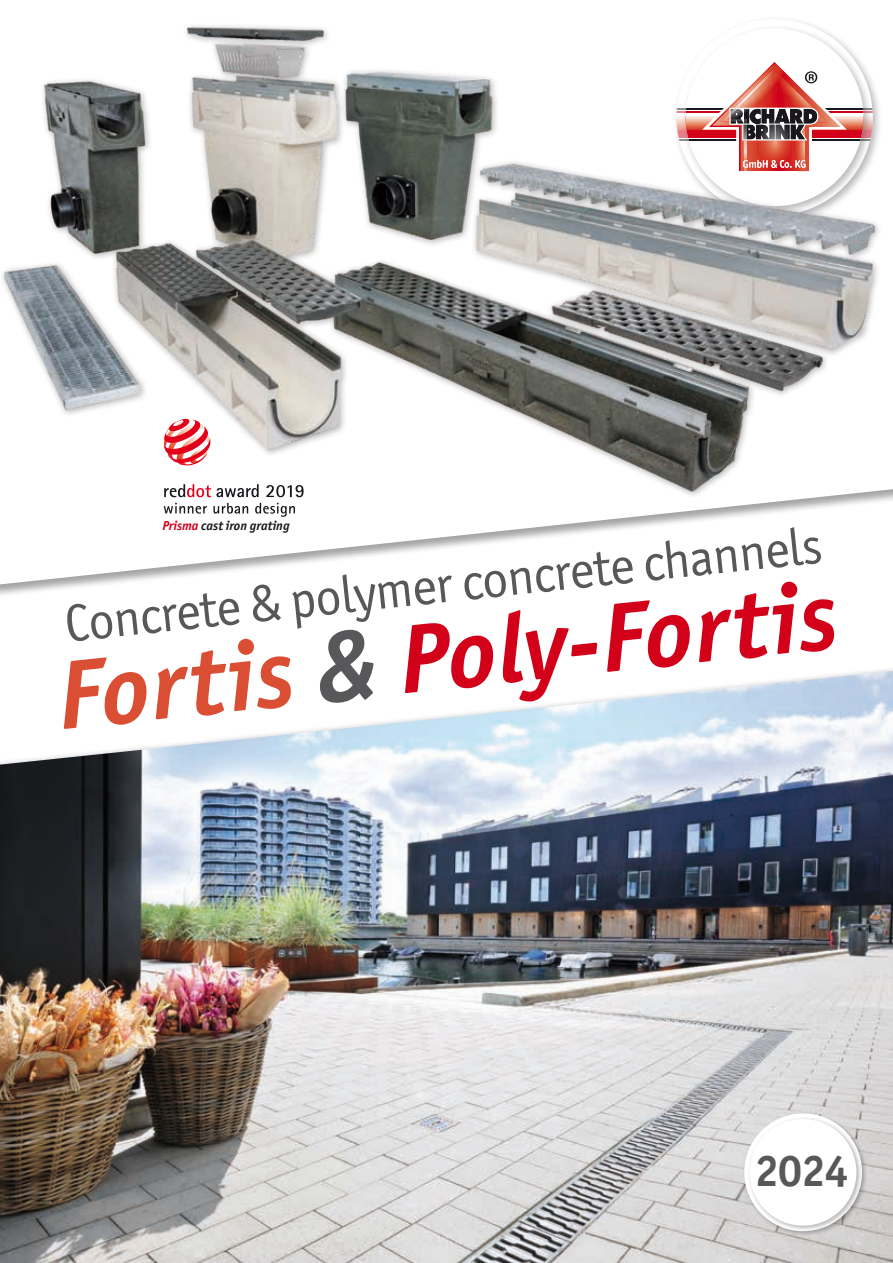
<style>
.page{position:relative;width:893px;height:1263px;background:#fff}
.page>*{position:absolute;margin:0;border:0;box-sizing:border-box;transform-origin:0 0}
.t1{font:italic 700 97.5px "Officina Sans ITC Pro";color:#d20019}
.t2{font:52.5px "Officina Sans ITC Pro";color:#58585a}
.t3{font:700 44.4px "Officina Sans ITC Pro";color:#58585a}
.t4{font:italic 700 12.9px "Officina Sans ITC Pro";color:#1a171c}
.s1{color:#d20019}
.s2{color:#da4e34}
.s3{color:#58585a}
</style>
<div class="page">
<svg style="left:5px;top:546px;width:454px;height:38px"></svg>
<img style="left:0;top:671px;width:893px;height:592px">
<div style="left:742px;top:1111px;width:126px;height:126px;background:#1a171c;opacity:.3"></div>
<div style="left:747px;top:1117px;width:115px;height:115px;background:#1a171c;opacity:.3"></div>
<div style="left:750px;top:1119px;width:106px;height:106px;background:#fff;border-radius:50%"></div>
<img style="left:2px;top:19px;width:891px;height:527px">
<p class="t4" style="left:162px;top:518px;width:129px"><span class="s1">Prisma</span> cast iron grating</p>
<p class="t2" style="left:62px;top:593px;width:763px;rotate:-6deg">Concrete &amp; polymer concrete channels</p>
<h1 class="t1" style="left:51px;top:638px;width:784px;rotate:-6deg"><span class="s2">Fortis</span> <span class="s3">&amp;</span> Poly-Fortis</h1>
<p class="t3" style="left:755px;top:1143px;width:95px">2024</p>
</div>
